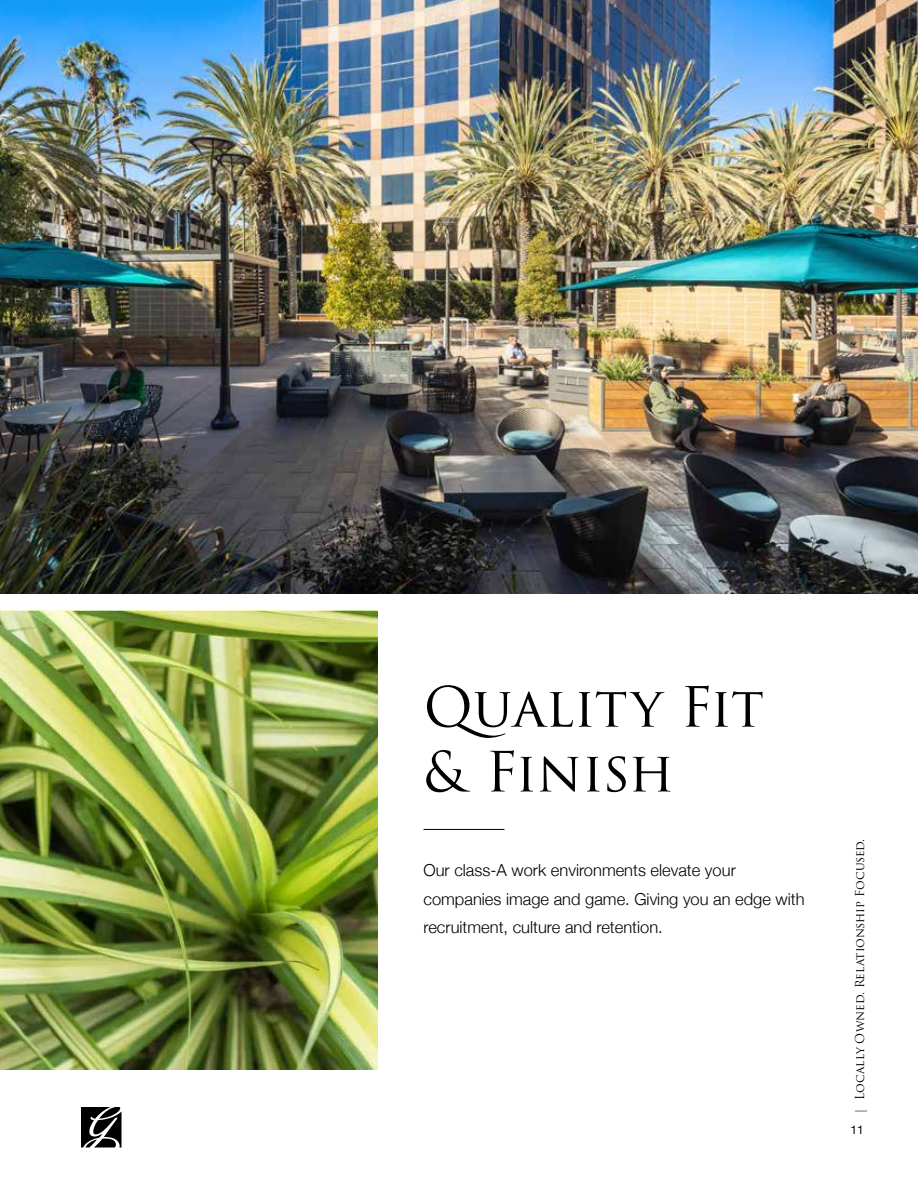
<style>
.page{position:relative;width:918px;height:1188px;background:#fff}
.page>*{position:absolute;margin:0;border:0;box-sizing:border-box;transform-origin:0 0}
.t1{font:54px/64.8px "Trajan Pro 3";letter-spacing:-.005em;color:#000}
.t2{font:300 16.5px/28.5px "Helvetica Neue";color:#000}
.t3{font:12px "Trajan Pro 3";color:#000}
.t4{font:12px "Helvetica Neue";color:#000}
</style>
<div class="page">
<svg style="left:81px;top:1107px;width:40px;height:41px;background:#3c3c3c"></svg>
<hr style="left:424px;top:829px;width:81px;height:1px;background:#000">
<img style="left:0;top:0;width:918px;height:594px">
<img style="left:0;top:610px;width:378px;height:460px">
<h1 class="t1" style="left:424px;top:677px;width:342px">Quality Fit &amp; Finish</h1>
<p class="t2" style="left:424px;top:855px;width:383px">Our class-A work environments elevate your companies image and game. Giving you an edge with recruitment, culture and retention.</p>
<p class="t3" style="left:852px;top:1114px;width:277px;rotate:-90deg">| Locally Owned. Relationship Focused.</p>
<p class="t4" style="left:851px;top:1121px;width:15px">11</p>
</div>
